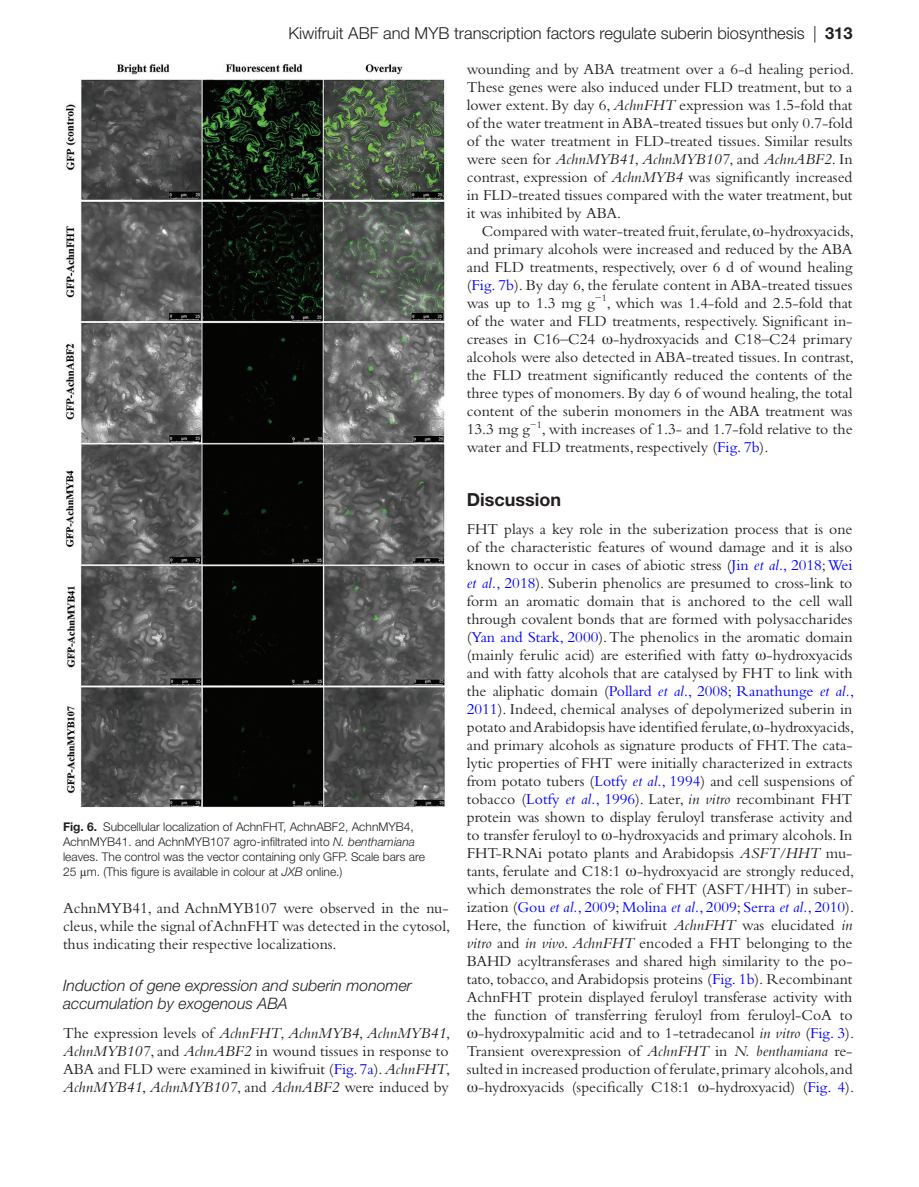
<style>
.page{position:relative;width:919px;height:1187px;background:#fff}
.page>*{position:absolute;margin:0;border:0;box-sizing:border-box;transform-origin:0 0}
.t1{font:700 18px "Helvetica Neue LT Std";color:#231f20}
.t2{font:300 16.5px "Helvetica Neue LT Std";color:#231f20}
.t3{font:15.75px/18px "Bembo Std";color:#231f20;text-align:justify}
.t4{font:italic 300 15.75px/18px "Helvetica Neue LT Std";color:#231f20}
.t5{font:300 12px/15px "Helvetica Neue LT Std";color:#231f20}
.s1{font-weight:700}
.s2{font-style:italic}
.s3{font-family:"Gandhari Unicode";font-weight:400}
.s4{color:#00f}
.s5{font-family:"Gandhari Unicode"}
.s6{font-style:italic;color:#00f}
</style>
<div class="page">
<img style="left:66px;top:63px;width:380px;height:744px">
<p class="t2" style="left:288px;top:23px;width:565px">Kiwifruit ABF and MYB transcription factors regulate suberin biosynthesis | <span class="s1">313</span></p>
<p class="t5" style="left:63px;top:819px;width:363px"><span class="s1">Fig. 6.</span> Subcellular localization of AchnFHT, AchnABF2, AchnMYB4, AchnMYB41. and AchnMYB107 agro-infiltrated into <span class="s2">N. benthamiana </span>leaves. The control was the vector containing only GFP. Scale bars are 25 <span class="s3">μ</span>m. (This figure is available in colour at <span class="s2">JXB</span> online.)</p>
<p class="t3" style="left:63px;top:899px;width:389px">AchnMYB41, and AchnMYB107 were observed in the nu&shy;cleus, while the signal of AchnFHT was detected in the cytosol, thus indicating their respective localizations.</p>
<p class="t4" style="left:63px;top:976px;width:350px">Induction of gene expression and suberin monomer accumulation by exogenous ABA</p>
<p class="t3" style="left:63px;top:1023px;width:389px">The expression levels of <span class="s2">AchnFHT</span>, <span class="s2">AchnMYB4</span>, <span class="s2">AchnMYB41</span>, <span class="s2">AchnMYB107</span>, and <span class="s2">AchnABF2</span> in wound tissues in response to ABA and FLD were examined in kiwifruit (<span class="s4">Fig. 7a</span>). <span class="s2">AchnFHT</span>, <span class="s2">AchnMYB41</span>, <span class="s2">AchnMYB107</span>, and <span class="s2">AchnABF2</span> were induced by</p>
<p class="t3" style="left:466px;top:59px;width:389px">wounding and by ABA treatment over a 6-d healing period.<br>These genes were also induced under FLD treatment, but to a lower extent. By day 6, <span class="s2">AchnFHT</span> expression was 1.5-fold that of the water treatment in ABA-treated tissues but only 0.7-fold of the water treatment in FLD-treated tissues. Similar results were seen for <span class="s2">AchnMYB41</span>, <span class="s2">AchnMYB107</span>, and <span class="s2">AchnABF2</span>. In contrast, expression of <span class="s2">AchnMYB4</span> was significantly increased in FLD-treated tissues compared with the water treatment, but it was inhibited by ABA.</p>
<p class="t3" style="left:466px;top:221px;width:389px;text-indent:15px">Compared with water-treated fruit, ferulate, <span class="s5">ω</span>-hydroxyacids, and primary alcohols were increased and reduced by the ABA and FLD treatments, respectively, over 6 d of wound healing (<span class="s4">Fig. 7b</span>). By day 6, the ferulate content in ABA-treated tissues was up to 1.3 mg g<sup>−1</sup>, which was 1.4-fold and 2.5-fold that of the water and FLD treatments, respectively. Significant in&shy;creases in C16–C24 <span class="s5">ω</span>-hydroxyacids and C18–C24 primary alcohols were also detected in ABA-treated tissues. In contrast, the FLD treatment significantly reduced the contents of the three types of monomers. By day 6 of wound healing, the total content of the suberin monomers in the ABA treatment was 13.3 mg g<sup>−1</sup>, with increases of 1.3- and 1.7-fold relative to the water and FLD treatments, respectively (<span class="s4">Fig. 7b</span>).</p>
<p class="t1" style="left:466px;top:488px;width:96px">Discussion</p>
<p class="t3" style="left:466px;top:519px;width:389px">FHT plays a key role in the suberization process that is one of the characteristic features of wound damage and it is also known to occur in cases of abiotic stress (<span class="s4">Jin</span> <span class="s6">et al.</span><span class="s4">, 2018</span>; <span class="s4">Wei </span><span class="s6">et al.</span><span class="s4">, 2018</span>). Suberin phenolics are presumed to cross-link to form an aromatic domain that is anchored to the cell wall through covalent bonds that are formed with polysaccharides (<span class="s4">Yan and Stark, 2000</span>). The phenolics in the aromatic domain (mainly ferulic acid) are esterified with fatty <span class="s5">ω</span>-hydroxyacids and with fatty alcohols that are catalysed by FHT to link with the aliphatic domain (<span class="s4">Pollard</span> <span class="s6">et al.</span><span class="s4">, 2008</span>; <span class="s4">Ranathunge</span> <span class="s6">et al.</span><span class="s4">, 2011</span>). Indeed, chemical analyses of depolymerized suberin in potato and Arabidopsis have identified ferulate, <span class="s5">ω</span>-hydroxyacids, and primary alcohols as signature products of FHT. The cata&shy;lytic properties of FHT were initially characterized in extracts from potato tubers (<span class="s4">Lotfy</span> <span class="s6">et al.</span><span class="s4">, 1994</span>) and cell suspensions of tobacco (<span class="s4">Lotfy</span> <span class="s6">et al.</span><span class="s4">, 1996</span>). Later, <span class="s2">in vitro</span> recombinant FHT protein was shown to display feruloyl transferase activity and to transfer feruloyl to <span class="s5">ω</span>-hydroxyacids and primary alcohols. In FHT-RNAi potato plants and Arabidopsis <span class="s2">ASFT/HHT</span> mu&shy;tants, ferulate and C18:1 <span class="s5">ω</span>-hydroxyacid are strongly reduced, which demonstrates the role of FHT (ASFT/HHT) in suber&shy;ization (<span class="s4">Gou</span> <span class="s6">et al.</span><span class="s4">, 2009</span>; <span class="s4">Molina</span> <span class="s6">et al.</span><span class="s4">, 2009</span>; <span class="s4">Serra</span> <span class="s6">et al.</span><span class="s4">, 2010</span>).<br>Here, the function of kiwifruit <span class="s2">AchnFHT</span> was elucidated <span class="s2">in vitro</span> and <span class="s2">in vivo</span>. <span class="s2">AchnFHT</span> encoded a FHT belonging to the BAHD acyltransferases and shared high similarity to the po&shy;tato, tobacco, and Arabidopsis proteins (<span class="s4">Fig. 1b</span>). Recombinant AchnFHT protein displayed feruloyl transferase activity with the function of transferring feruloyl from feruloyl-CoA to <span class="s5">ω</span>-hydroxypalmitic acid and to 1-tetradecanol <span class="s2">in vitro</span> (<span class="s4">Fig. 3</span>).<br>Transient overexpression of <span class="s2">AchnFHT</span> in <span class="s2">N. benthamiana</span> re&shy;sulted in increased production of ferulate, primary alcohols, and <span class="s5">ω</span>-hydroxyacids (specifically C18:1 <span class="s5">ω</span>-hydroxyacid) (<span class="s4">Fig. 4</span>).</p>
</div>
